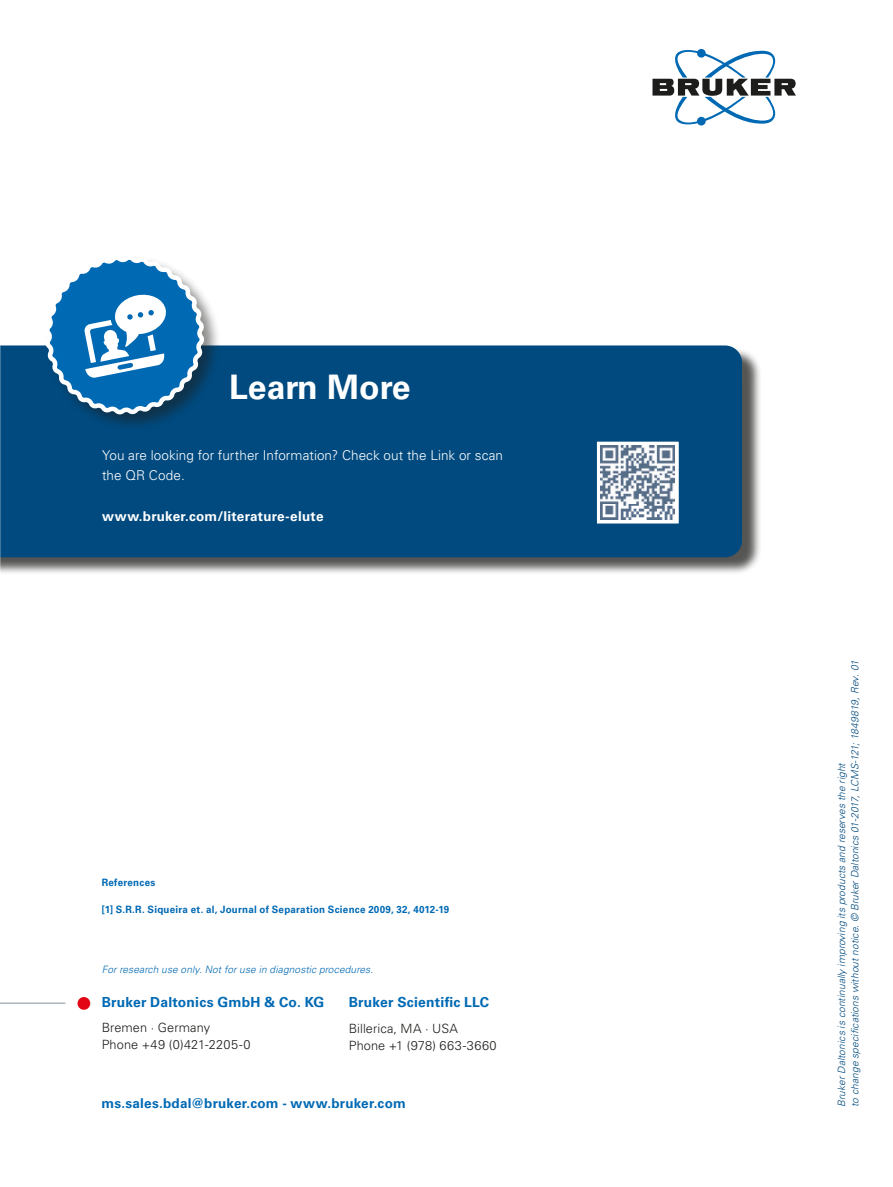
<style>
.page{position:relative;width:893px;height:1187px;background:#fff}
.page>*{position:absolute;margin:0;border:0;box-sizing:border-box;transform-origin:0 0}
.Headline{font:700 33.75px "Univers LT Std";color:#fff}
.t1{font:700 13.8px "Univers LT Std";letter-spacing:.015em;color:#0069b4}
.Copytext{font:300 13.5px "Univers LT Std";letter-spacing:.005em;color:#fff}
.www{font:700 13.5px "Univers LT Std";letter-spacing:.02em;color:#0069b4}
.www-2{font:700 13.5px "Univers LT Std";letter-spacing:.02em;color:#fff}
.t2{font:300 12.75px "Univers LT Std";letter-spacing:.01em;color:#1d1d1b}
.t3{font:italic 300 10.2px "Univers LT Std";letter-spacing:-.04em;color:#004a7f}
.References{font:700 10.2px "Univers LT Std";letter-spacing:.025em;color:#0069b4}
.Quote_Subline{font:italic 300 10.2px "Univers LT Std";letter-spacing:.015em;color:#0069b4}
</style>
<div class="page">
<hr style="left:0;top:1002px;width:65px;height:1px;background:#83939c">
<div style="left:78px;top:996px;width:12px;height:13px;background:#e30614;border-radius:50%"></div>
<div style="left:0;top:347px;width:762px;height:228px;background:#1d1d1b;opacity:.75"></div>
<div style="left:0;top:345px;width:742px;height:212px;background:#004a7f"></div>
<div style="left:44px;top:254px;width:177px;height:177px;background:#1d1d1b;opacity:.5"></div>
<svg style="left:41px;top:254px;width:168px;height:165px"></svg>
<svg style="left:652px;top:49px;width:144px;height:76px"></svg>
<svg style="left:598px;top:443px;width:79px;height:79px"></svg>
<img style="left:601px;top:445px;width:74px;height:74px">
<div style="left:595px;top:440px;width:85px;height:85px;border:2px solid #004a7f"></div>
<p class="Headline" style="left:229px;top:367px;width:183px">Learn More</p>
<p class="Copytext" style="left:102px;top:447px;width:402px">You are looking for further Information? Check out the Link or scan</p>
<p class="Copytext" style="left:102px;top:467px;width:84px">the QR Code.</p>
<p class="www-2" style="left:102px;top:508px;width:223px">www.bruker.com/literature-elute</p>
<p class="References" style="left:102px;top:875px;width:55px">References</p>
<p class="References" style="left:102px;top:902px;width:349px">[1] S.R.R. Siqueira et. al, Journal of Separation Science 2009, 32, 4012-19</p>
<p class="Quote_Subline" style="left:102px;top:963px;width:273px">For research use only. Not for use in diagnostic procedures.</p>
<p class="t1" style="left:102px;top:993px;width:224px">Bruker Daltonics GmbH &amp; Co. KG</p>
<p class="t2" style="left:102px;top:1020px;width:110px">Bremen · Germany</p>
<p class="t2" style="left:102px;top:1036px;width:150px">Phone +49 (0)421-2205-0</p>
<p class="t1" style="left:349px;top:994px;width:142px">Bruker Scientific LLC</p>
<p class="t2" style="left:349px;top:1020px;width:111px">Billerica, MA · USA</p>
<p class="t2" style="left:349px;top:1037px;width:149px">Phone +1 (978) 663-3660</p>
<p class="www" style="left:102px;top:1095px;width:306px">ms.sales.bdal@bruker.com - www.bruker.com</p>
<p class="t3" style="left:849px;top:1106px;width:448px;rotate:-90deg">to change specifications without notice. © Bruker Daltonics 01-2017, LCMS-121; 1849819, Rev. 01</p>
<p class="t3" style="left:835px;top:1106px;width:346px;rotate:-90deg">Bruker Daltonics is continually improving its products and reserves the right</p>
</div>
